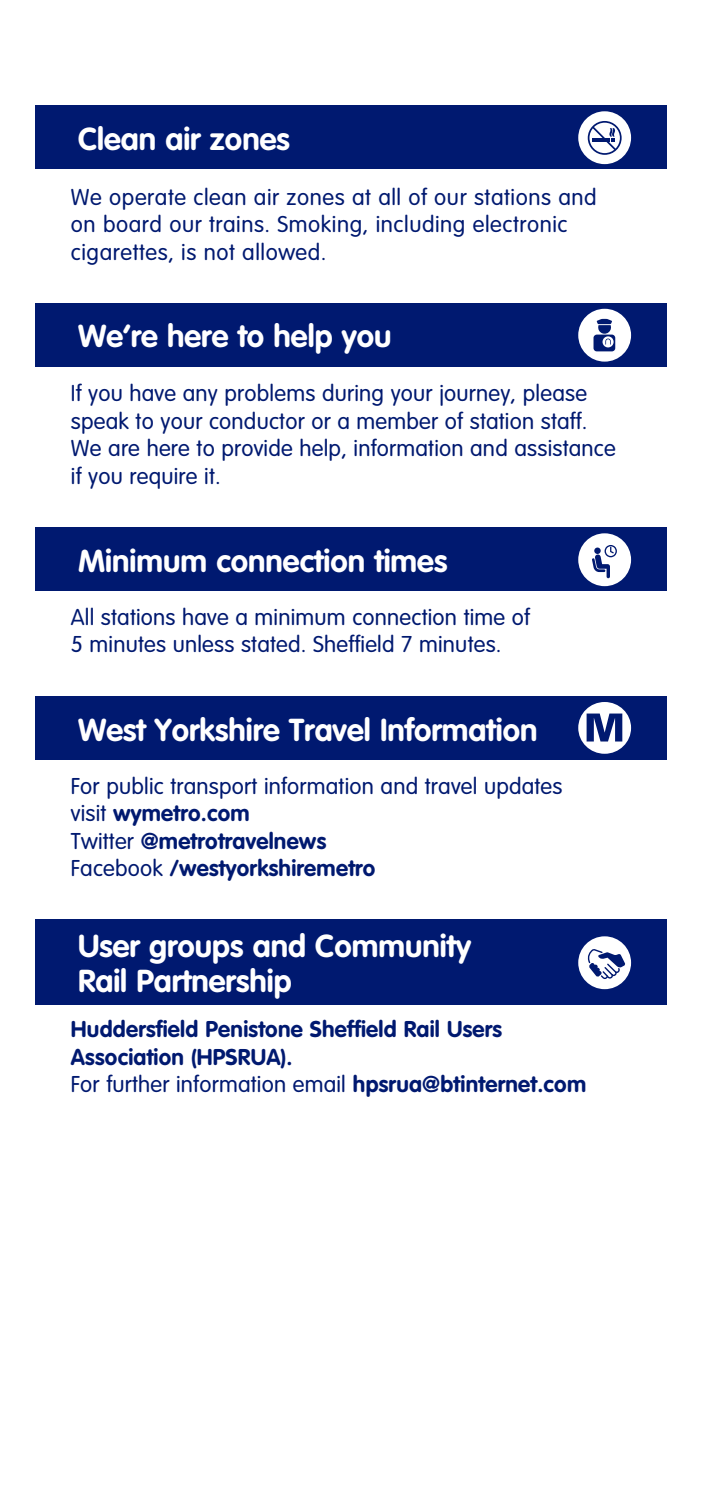
<style>
.page{position:relative;width:702px;height:1489px;background:#fff}
.page>*{position:absolute;margin:0;border:0;box-sizing:border-box;transform-origin:0 0}
.t1{font:700 31.25px/35px "VAG Rounded";color:#fff}
.t2{font:300 22.5px/27.5px "VAG Rounded";letter-spacing:.01em;color:#001970}
.t3{font:700 22.5px/27.5px "VAG Rounded";letter-spacing:.01em;color:#001970}
.s1{font-weight:700}
.s2{font-weight:300}
</style>
<div class="page">
<div style="left:35px;top:105px;width:631px;height:64px;background:#001970"></div>
<div style="left:578px;top:111px;width:53px;height:53px;background:#fff;border-radius:50%"></div>
<svg style="left:587px;top:121px;width:34px;height:34px"></svg>
<div style="left:35px;top:303px;width:631px;height:63px;background:#001970"></div>
<div style="left:578px;top:309px;width:53px;height:52px;background:#fff;border-radius:50%"></div>
<svg style="left:593px;top:319px;width:22px;height:32px"></svg>
<div style="left:35px;top:527px;width:631px;height:64px;background:#001970"></div>
<div style="left:578px;top:533px;width:53px;height:53px;background:#fff;border-radius:50%"></div>
<svg style="left:592px;top:545px;width:25px;height:34px"></svg>
<div style="left:35px;top:696px;width:631px;height:63px;background:#001970"></div>
<div style="left:578px;top:702px;width:53px;height:51px;background:#fff;border-radius:50%"></div>
<svg style="left:586px;top:713px;width:36px;height:28px"></svg>
<div style="left:35px;top:919px;width:631px;height:85px;background:#001970"></div>
<div style="left:578px;top:936px;width:53px;height:53px;background:#fff;border-radius:50%"></div>
<svg style="left:587px;top:949px;width:38px;height:30px"></svg>
<h1 class="t1" style="left:78px;top:121px;width:213px">Clean air zones</h1>
<p class="t2" style="left:71px;top:183px;width:527px">We operate clean air zones at all of our stations and on board our trains. Smoking, including electronic cigarettes, is not allowed.</p>
<h1 class="t1" style="left:78px;top:318px;width:315px">We’re here to help you</h1>
<p class="t2" style="left:71px;top:379px;width:546px">If you have any problems during your journey, please speak to your conductor or a member of station staff.<br>We are here to provide help, information and assistance if you require it.</p>
<h1 class="t1" style="left:78px;top:543px;width:371px">Minimum connection times</h1>
<p class="t2" style="left:71px;top:603px;width:460px">All stations have a minimum connection time of<br>5 minutes unless stated. Sheffield 7 minutes.</p>
<h1 class="t1" style="left:78px;top:711px;width:461px">W st Yorkshire Travel Information</h1>
<p class="t2" style="left:71px;top:771px;width:493px">For public transport information and travel updates visit <span class="s1">wymetro.com<br></span>Twitter <span class="s1">@metrotravelnews<br></span>Facebook <span class="s1">/westyorkshiremetro</span></p>
<h1 class="t1" style="left:78px;top:711px;width:83px">Metro</h1>
<h1 class="t1" style="left:78px;top:928px;width:394px">User groups and Community<br>Rail Partnership</h1>
<p class="t3" style="left:71px;top:1015px;width:516px">Huddersfield Penistone Sheffield Rail Users<br>Association (HPSRUA).<br><span class="s2">For further information email</span> hpsrua@btinternet.com</p>
</div>
